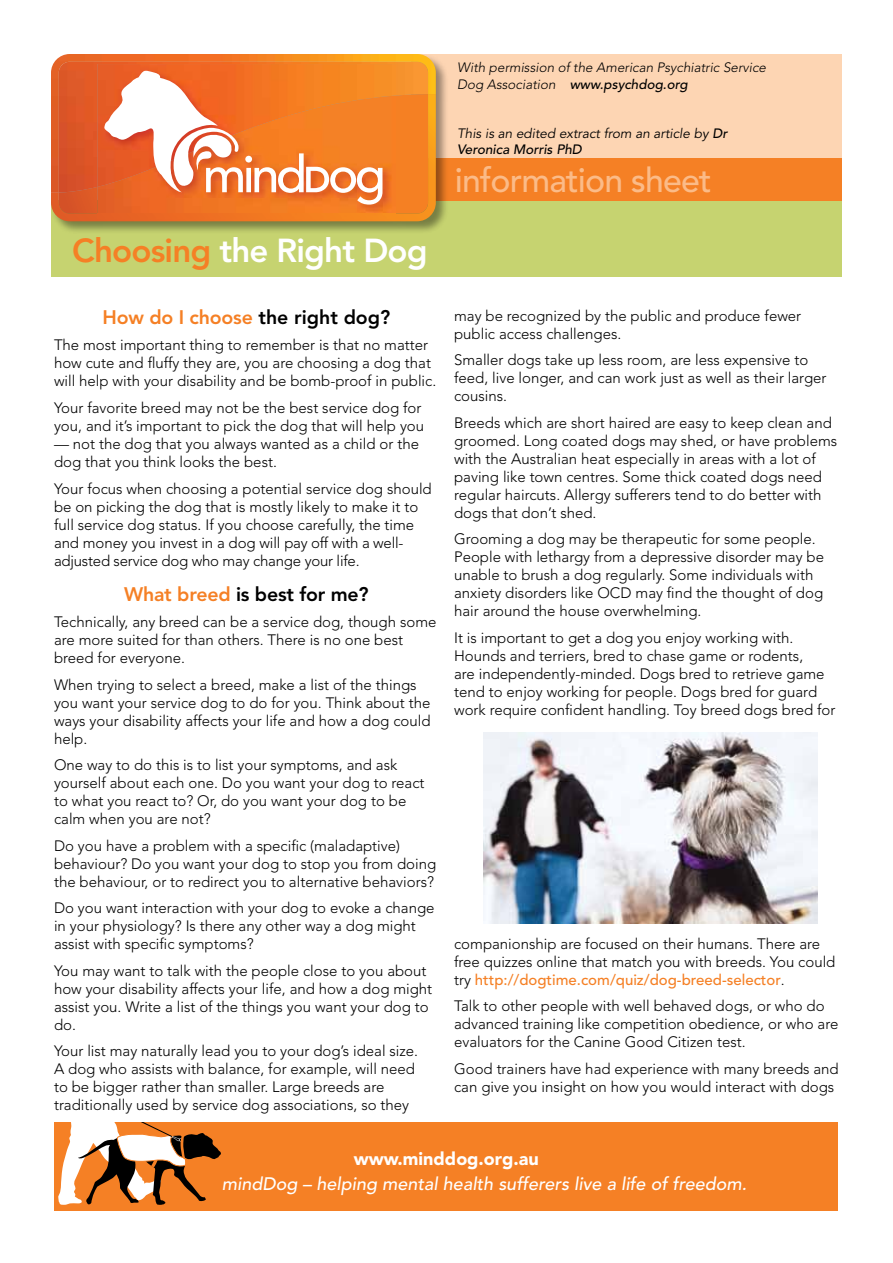
<style>
.page{position:relative;width:893px;height:1263px;background:#fff}
.page>*{position:absolute;margin:0;border:0;box-sizing:border-box;transform-origin:0 0}
.t1{font:500 33.9px "Avenir";letter-spacing:-.025em;color:#fbbb88}
.t2{font:800 33px "Avenir";letter-spacing:-.025em;color:#fff}
.t3{font:800 19.5px "Avenir";letter-spacing:-.005em;color:#f58025}
.t4{font:800 19.5px "Avenir";letter-spacing:-.01em;color:#000}
.t5{font:italic 500 18px "Avenir";color:#fff}
.t6{font:900 18px "Avenir";color:#fff}
.t7{font:300 15px/18px "Avenir";color:#000}
.t8{font:italic 300 13.5px/16.2px "Avenir";color:#000}
.t9{font:italic 13.5px/16.2px "Avenir";color:#000}
.s1{font-weight:500}
.s2{color:#f58025}
.s3{color:#000}
.s4{font-weight:500;color:#f58025}
</style>
<div class="page">
<div style="left:51px;top:201px;width:791px;height:76px;background:#c6d370"></div>
<div style="left:54px;top:1122px;width:784px;height:89px;background:#f58025"></div>
<svg style="left:58px;top:1122px;width:163px;height:83px"></svg>
<div style="left:411px;top:54px;width:431px;height:104px;background:#fdd5b3"></div>
<div style="left:428px;top:158px;width:414px;height:43px;background:#f58025"></div>
<div style="left:51px;top:54px;width:398px;height:180px;background:#000;opacity:.4"></div>
<svg style="left:51px;top:193px;width:385px;height:28px;background:#e57125"></svg>
<img style="left:51px;top:54px;width:385px;height:139px">
<img style="left:98px;top:187px;width:298px;height:31px">
<img style="left:98px;top:64px;width:298px;height:123px">
<svg style="left:104px;top:69px;width:278px;height:136px"></svg>
<img style="left:484px;top:732px;width:333px;height:191px">
<p class="t8" style="left:457px;top:60px;width:310px">With permission of the American Psychiatric Service<br>Dog Association <span class="s1">www.psychdog.org</span></p>
<p class="t9" style="left:457px;top:126px;width:272px">This is an edited extract from an article by <span class="s1">Dr<br>Veronica Morris PhD</span></p>
<h2 class="t2" style="left:72px;top:231px;width:357px"><span class="s2">Choosing</span> the Right Dog</h2>
<h3 class="t3" style="left:103px;top:306px;width:289px">How do I choose <span class="s3">the right dog?</span></h3>
<p class="t7" style="left:54px;top:336px;width:384px">The most important thing to remember is that no matter how cute and fluffy they are, you are choosing a dog that will help with your disability and be bomb-proof in public.</p>
<p class="t7" style="left:54px;top:399px;width:372px">Your favorite breed may not be the best service dog for you, and it’s important to pick the dog that will help you</p>
<p class="t7" style="left:54px;top:435px;width:366px">— not the dog that you always wanted as a child or the dog that you think looks the best.</p>
<p class="t7" style="left:54px;top:479px;width:379px">Your focus when choosing a potential service dog should be on picking the dog that is mostly likely to make it to full service dog status. If you choose carefully, the time and money you invest in a dog will pay off with a well&shy;adjusted service dog who may change your life.</p>
<h3 class="t4" style="left:124px;top:582px;width:246px"><span class="s2">What breed</span> is best for me?</h3>
<p class="t7" style="left:54px;top:613px;width:384px">Technically, any breed can be a service dog, though some are more suited for than others. There is no one best breed for everyone.</p>
<p class="t7" style="left:54px;top:675px;width:378px">When trying to select a breed, make a list of the things you want your service dog to do for you. Think about the ways your disability affects your life and how a dog could help.</p>
<p class="t7" style="left:54px;top:756px;width:372px">One way to do this is to list your symptoms, and ask yourself about each one. Do you want your dog to react to what you react to? Or, do you want your dog to be calm when you are not?</p>
<p class="t7" style="left:54px;top:836px;width:384px">Do you have a problem with a specific (maladaptive) behaviour? Do you want your dog to stop you from doing the behaviour, or to redirect you to alternative behaviors?</p>
<p class="t7" style="left:54px;top:899px;width:382px">Do you want interaction with your dog to evoke a change in your physiology? Is there any other way a dog might assist with specific symptoms?</p>
<p class="t7" style="left:54px;top:961px;width:380px">You may want to talk with the people close to you about how your disability affects your life, and how a dog might assist you. Write a list of the things you want your dog to do.</p>
<p class="t7" style="left:54px;top:1042px;width:366px">Your list may naturally lead you to your dog’s ideal size.<br>A dog who assists with balance, for example, will need to be bigger rather than smaller. Large breeds are traditionally used by service dog associations, so they</p>
<h1 class="t1" style="left:455px;top:161px;width:258px">information sheet</h1>
<p class="t7" style="left:454px;top:306px;width:349px">may be recognized by the public and produce fewer public access challenges.</p>
<p class="t7" style="left:454px;top:351px;width:374px">Smaller dogs take up less room, are less expensive to feed, live longer, and can work just as well as their larger cousins.</p>
<p class="t7" style="left:454px;top:413px;width:385px">Breeds which are short haired are easy to keep clean and groomed. Long coated dogs may shed, or have problems with the Australian heat especially in areas with a lot of paving like town centres. Some thick coated dogs need regular haircuts. Allergy sufferers tend to do better with dogs that don’t shed.</p>
<p class="t7" style="left:454px;top:530px;width:371px">Grooming a dog may be therapeutic for some people.<br>People with lethargy from a depressive disorder may be unable to brush a dog regularly. Some individuals with anxiety disorders like OCD may find the thought of dog hair around the house overwhelming.</p>
<p class="t7" style="left:454px;top:628px;width:383px">It is important to get a dog you enjoy working with.<br>Hounds and terriers, bred to chase game or rodents,<br>are independently-minded. Dogs bred to retrieve game tend to enjoy working for people. Dogs bred for guard work require confident handling. Toy breed dogs bred for</p>
<p class="t7" style="left:454px;top:934px;width:383px">companionship are focused on their humans. There are free quizzes online that match you with breeds. You could try <span class="s4">http://dogtime.com/quiz/dog-breed-selector</span>.</p>
<p class="t7" style="left:454px;top:997px;width:386px">Talk to other people with well behaved dogs, or who do advanced training like competition obedience, or who are evaluators for the Canine Good Citizen test.</p>
<p class="t7" style="left:454px;top:1059px;width:386px">Good trainers have had experience with many breeds and can give you insight on how you would interact with dogs</p>
<p class="t6" style="left:354px;top:1148px;width:186px">www.minddog.org.au</p>
<p class="t5" style="left:222px;top:1173px;width:526px">mindDog – helping mental health sufferers live a life of freedom.</p>
</div>
